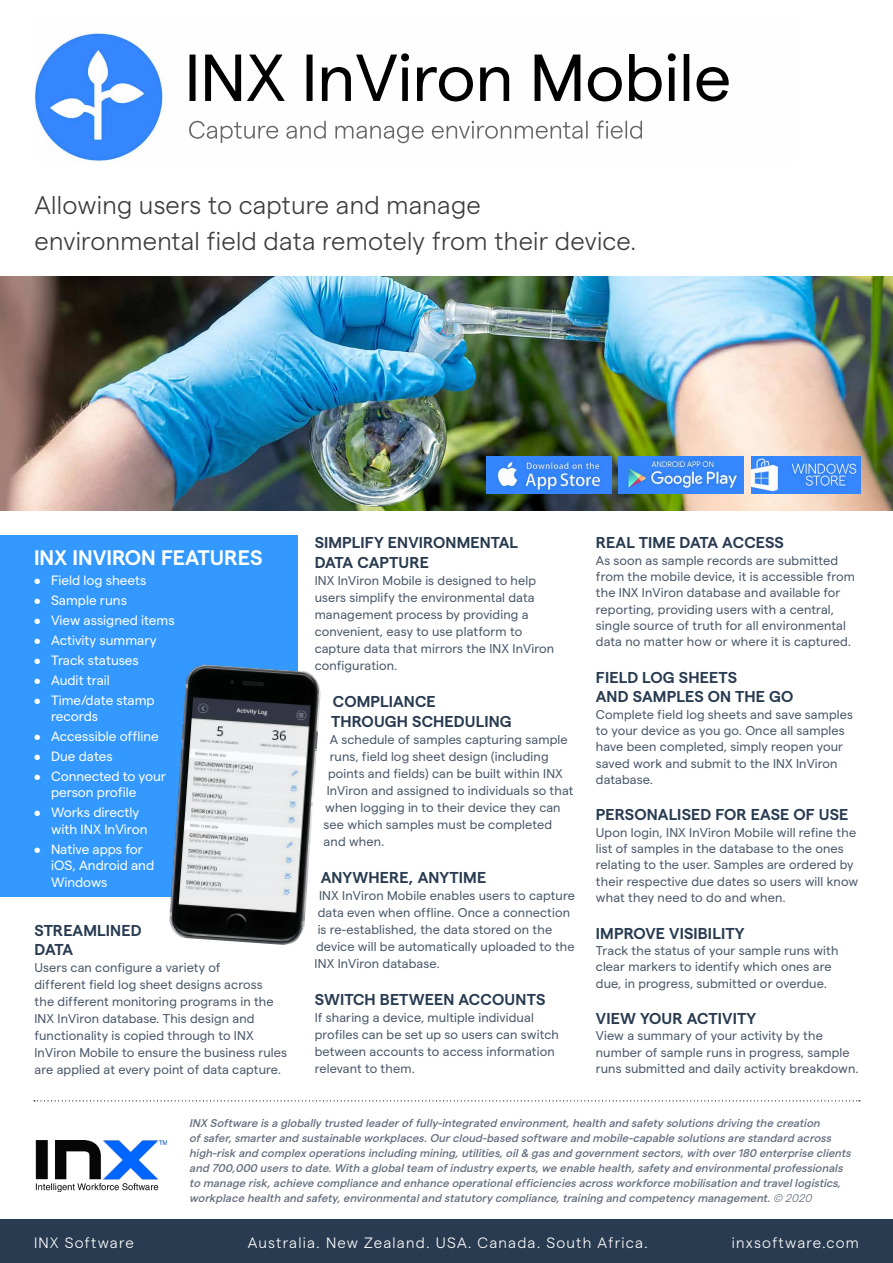
<style>
.page{position:relative;width:893px;height:1263px;background:#fff}
.page>*{position:absolute;margin:0;border:0;box-sizing:border-box;transform-origin:0 0}
.t1{font:300 25.5px/36px "Matter SQ";letter-spacing:.01em;color:#3c3c3b}
.t2{font:600 21px "Matter";color:#fff}
.t3{font:600 15.75px/20.1px "Matter";letter-spacing:.01em;color:#283b50}
.t4{font:300 15px "Matter";letter-spacing:.08em;color:#fff}
.t5{font:13.5px/16.5px "Matter";color:#fff}
.t6{font:12.75px/17px "Matter";letter-spacing:.01em;color:#49586a}
.t7{font:italic 500 11.25px/15px "Matter";color:#656f80}
.s1{font-weight:300}
</style>
<div class="page">
<img style="left:0;top:276px;width:893px;height:234px">
<img style="left:34px;top:30px;width:683px;height:134px">
<img style="left:189px;top:121px;width:415px;height:18px">
<img style="left:606px;top:121px;width:36px;height:18px">
<img style="left:189px;top:53px;width:540px;height:48px">
<div style="left:0;top:1220px;width:893px;height:43px;background:#283b50"></div>
<img style="left:36px;top:1140px;width:130px;height:52px">
<div style="left:0;top:536px;width:298px;height:361px;background:#39f"></div>
<svg style="left:34px;top:1100px;width:826px;height:1px"></svg>
<img style="left:169px;top:664px;width:152px;height:281px">
<img style="left:487px;top:456px;width:124px;height:37px">
<img style="left:619px;top:456px;width:125px;height:37px">
<img style="left:751px;top:456px;width:109px;height:37px">
<h1 class="t1" style="left:35px;top:185px;width:603px">Allowing users to capture and manage environmental field data remotely from their device.</h1>
<h2 class="t2" style="left:34px;top:542px;width:230px">INX INVIRON FEATURES</h2>
<p class="t5" style="left:34px;top:571px;width:114px">• Field log sheets</p>
<p class="t5" style="left:34px;top:591px;width:94px">• Sample runs</p>
<p class="t5" style="left:34px;top:611px;width:142px">• View assigned items</p>
<p class="t5" style="left:34px;top:631px;width:124px">• Activity summary</p>
<p class="t5" style="left:34px;top:651px;width:106px">• Track statuses</p>
<p class="t5" style="left:34px;top:671px;width:77px">• Audit trail</p>
<p class="t5" style="left:51px;top:691px;width:105px;text-indent:-17px">• Time/date stamp records</p>
<p class="t5" style="left:34px;top:727px;width:126px">• Accessible offline</p>
<p class="t5" style="left:34px;top:747px;width:80px">• Due dates</p>
<p class="t5" style="left:51px;top:767px;width:116px;text-indent:-17px">• Connected to your person profile</p>
<p class="t5" style="left:51px;top:803px;width:98px;text-indent:-17px">• Works directly with INX InViron</p>
<p class="t5" style="left:51px;top:840px;width:105px;text-indent:-17px">• Native apps for iOS, Android and<br>Windows</p>
<p class="t3" style="left:35px;top:920px;width:109px;line-height:19.2px">STREAMLINED<br>DATA</p>
<p class="t6" style="left:35px;top:958px;width:254px">Users can configure a variety of<br>different field log sheet designs across<br>the different monitoring programs in the INX InViron database. This design and functionality is copied through to INX InViron Mobile to ensure the business rules are applied at every point of data capture.</p>
<p class="t3" style="left:315px;top:531px;width:205px">SIMPLIFY ENVIRONMENTAL<br>DATA CAPTURE</p>
<p class="t6" style="left:315px;top:571px;width:241px">INX InViron Mobile is designed to help users simplify the environmental data management process by providing a convenient, easy to use platform to capture data that mirrors the INX InViron configuration.</p>
<p class="t3" style="left:331px;top:690px;width:182px">COMPLIANCE<br>THROUGH SCHEDULING</p>
<p class="t6" style="left:330px;top:730px;width:239px">A schedule of samples capturing sample</p>
<p class="t6" style="left:330px;top:747px;width:220px">runs, field log sheet design (including</p>
<p class="t6" style="left:328px;top:764px;width:236px">points and fields) can be built within INX</p>
<p class="t6" style="left:327px;top:781px;width:248px">InViron and assigned to individuals so that</p>
<p class="t6" style="left:325px;top:798px;width:237px">when logging in to their device they can</p>
<p class="t6" style="left:324px;top:815px;width:230px">see which samples must be completed</p>
<p class="t6" style="left:324px;top:832px;width:62px">and when.</p>
<p class="t3" style="left:321px;top:866px;width:167px">ANYWHERE, ANYTIME</p>
<p class="t6" style="left:315px;top:886px;width:262px;text-indent:5px">INX InViron Mobile enables users to capture data even when offline. Once a connection is re-established, the data stored on the device will be automatically uploaded to the INX InViron database.</p>
<p class="t3" style="left:315px;top:988px;width:232px">SWITCH BETWEEN ACCOUNTS</p>
<p class="t6" style="left:315px;top:1008px;width:246px">If sharing a device, multiple individual profiles can be set up so users can switch between accounts to access information relevant to them.</p>
<p class="t3" style="left:596px;top:531px;width:189px">REAL TIME DATA ACCESS</p>
<p class="t6" style="left:596px;top:551px;width:261px;line-height:16.4px">As soon as sample records are submitted from the mobile device, it is accessible from the INX InViron database and available for reporting, providing users with a central, single source of truth for all environmental data no matter how or where it is captured.</p>
<p class="t3" style="left:596px;top:666px;width:199px;line-height:19.5px">FIELD LOG SHEETS<br>AND SAMPLES ON THE GO</p>
<p class="t6" style="left:596px;top:705px;width:259px;line-height:16.4px">Complete field log sheets and save samples to your device as you go. Once all samples have been completed, simply reopen your saved work and submit to the INX InViron database.</p>
<p class="t3" style="left:596px;top:803px;width:254px">PERSONALISED FOR EASE OF USE</p>
<p class="t6" style="left:596px;top:823px;width:264px;line-height:16.4px">Upon login, INX InViron Mobile will refine the list of samples in the database to the ones relating to the user. Samples are ordered by their respective due dates so users will know what they need to do and when.</p>
<p class="t3" style="left:596px;top:922px;width:150px">IMPROVE VISIBILITY</p>
<p class="t6" style="left:596px;top:941px;width:244px;line-height:16.4px">Track the status of your sample runs with clear markers to identify which ones are due, in progress, submitted or overdue.</p>
<p class="t3" style="left:596px;top:1007px;width:162px">VIEW YOUR ACTIVITY</p>
<p class="t6" style="left:596px;top:1027px;width:264px;line-height:16.4px">View a summary of your activity by the number of sample runs in progress, sample runs submitted and daily activity breakdown.</p>
<p class="t7" style="left:189px;top:1115px;width:666px">INX Software isa globally trusted leaderoffully-integrated environment,health and safety solutionsdriving the creation ofsafer,smarterand sustainable workplaces.Ourcloud-based software and mobile-capable solutionsare standard across high-risk and complex operationsincluding mining,utilities,oil&amp; gasand governmentsectors,with over180 enterprise clients and 700,000 usersto date.With a globalteam ofindustry experts,we enable health,safety and environmentalprofessionals to manage risk,achieve compliance and enhance operationalefficienciesacrossworkforce mobilisation and travellogistics, workplace health and safety,environmentaland statutory compliance,training and competency management.<span class="s1">© 2020</span></p>
<p class="t4" style="left:34px;top:1231px;width:101px">INX Software</p>
<p class="t4" style="left:732px;top:1231px;width:129px">inxsoftware.com</p>
<p class="t4" style="left:248px;top:1231px;width:402px">Australia. New Zealand. USA. Canada. South Africa.</p>
</div>
